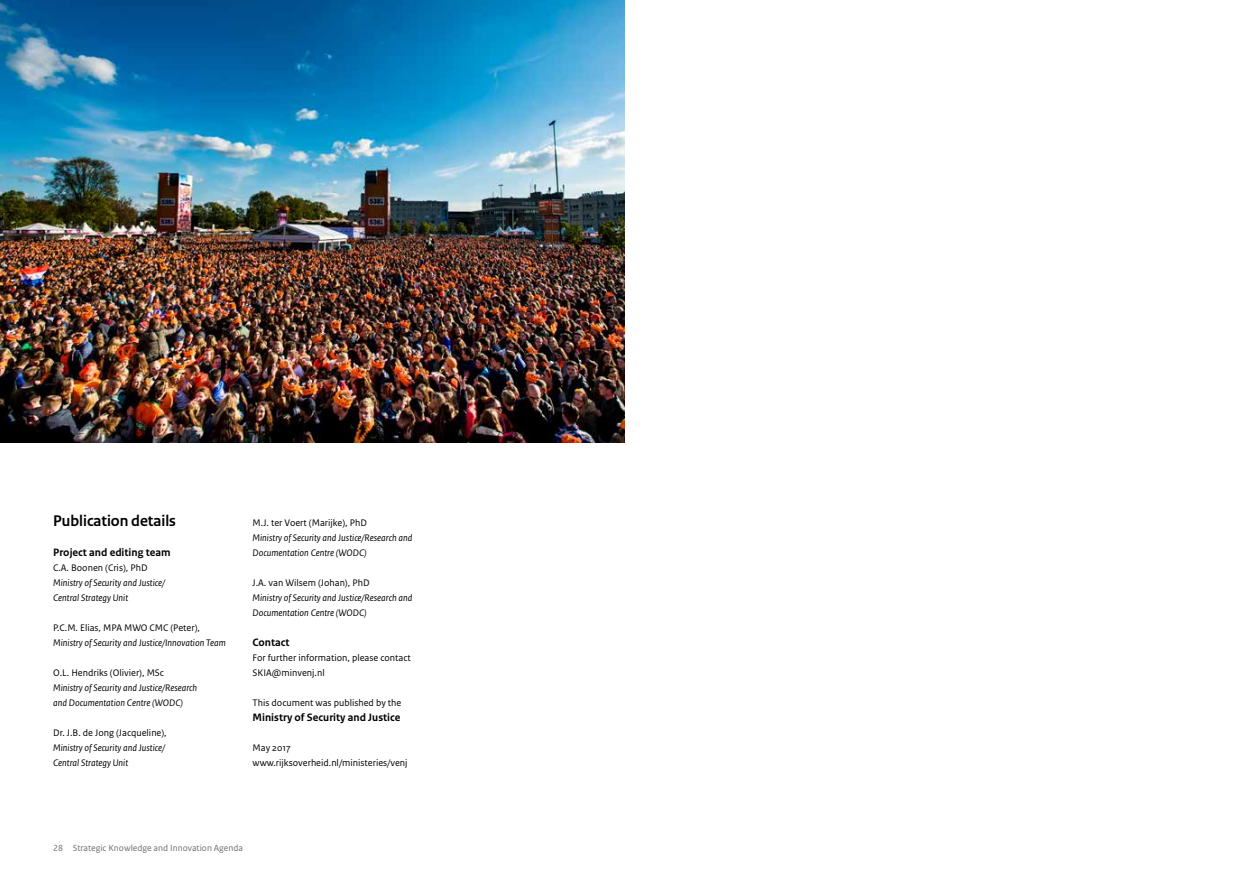
<style>
.page{position:relative;width:1248px;height:886px;background:#fff}
.page>*{position:absolute;margin:0;border:0;box-sizing:border-box;transform-origin:0 0}
.t1{font:700 16.25px "Rijksoverheid Sans Heading";color:#000}
.t2{font:700 11.25px "Rijksoverheid Sans Text";color:#000}
.t3{font:italic 10px/15px "Rijksoverheid Sans Text";color:#000}
.t4{font:10px/15px "Rijksoverheid Sans Text";color:#000}
.t5{font:9.38px "Rijksoverheid Sans Text";color:#706f6f}
</style>
<div class="page">
<img style="left:0;top:0;width:624px;height:443px">
<h1 class="t1" style="left:53px;top:512px;width:124px">Publication details</h1>
<p class="t2" style="left:53px;top:546px;width:119px">Project and editing team</p>
<p class="t4" style="left:53px;top:561px;width:96px">C.A. Boonen (Cris), PhD</p>
<p class="t3" style="left:53px;top:576px;width:113px">Ministry of Security and Justice/<br>Central Strategy Unit</p>
<p class="t4" style="left:53px;top:621px;width:148px">P.C.M. Elias, MPA MWO CMC (Peter),</p>
<p class="t3" style="left:53px;top:636px;width:174px">Ministry of Security and Justice/Innovation Team</p>
<p class="t4" style="left:53px;top:666px;width:112px">O.L. Hendriks (Olivier), MSc</p>
<p class="t3" style="left:53px;top:681px;width:145px">Ministry of Security and Justice/Research and Documentation Centre (WODC)</p>
<p class="t4" style="left:53px;top:726px;width:115px">Dr. J.B. de Jong (Jacqueline),</p>
<p class="t3" style="left:53px;top:741px;width:113px">Ministry of Security and Justice/<br>Central Strategy Unit</p>
<p class="t4" style="left:252px;top:516px;width:116px">M.J. ter Voert (Marijke), PhD</p>
<p class="t3" style="left:252px;top:531px;width:161px">Ministry of Security and Justice/Research and<br>Documentation Centre (WODC)</p>
<p class="t4" style="left:252px;top:576px;width:118px">J.A. van Wilsem (Johan), PhD</p>
<p class="t3" style="left:252px;top:591px;width:161px">Ministry of Security and Justice/Research and<br>Documentation Centre (WODC)</p>
<p class="t2" style="left:252px;top:636px;width:38px">Contact</p>
<p class="t4" style="left:252px;top:651px;width:160px">For further information, please contact<br>SKIA@minvenj.nl</p>
<p class="t4" style="left:252px;top:696px;width:150px">This document was published by the</p>
<p class="t2" style="left:252px;top:711px;width:149px">Ministry of Security and Justice</p>
<p class="t4" style="left:252px;top:741px;width:156px">May 2017 www.rijksoverheid.nl/ministeries/venj</p>
<p class="t5" style="left:53px;top:842px;width:191px">28 Strategic Knowledge and Innovation Agenda</p>
</div>
